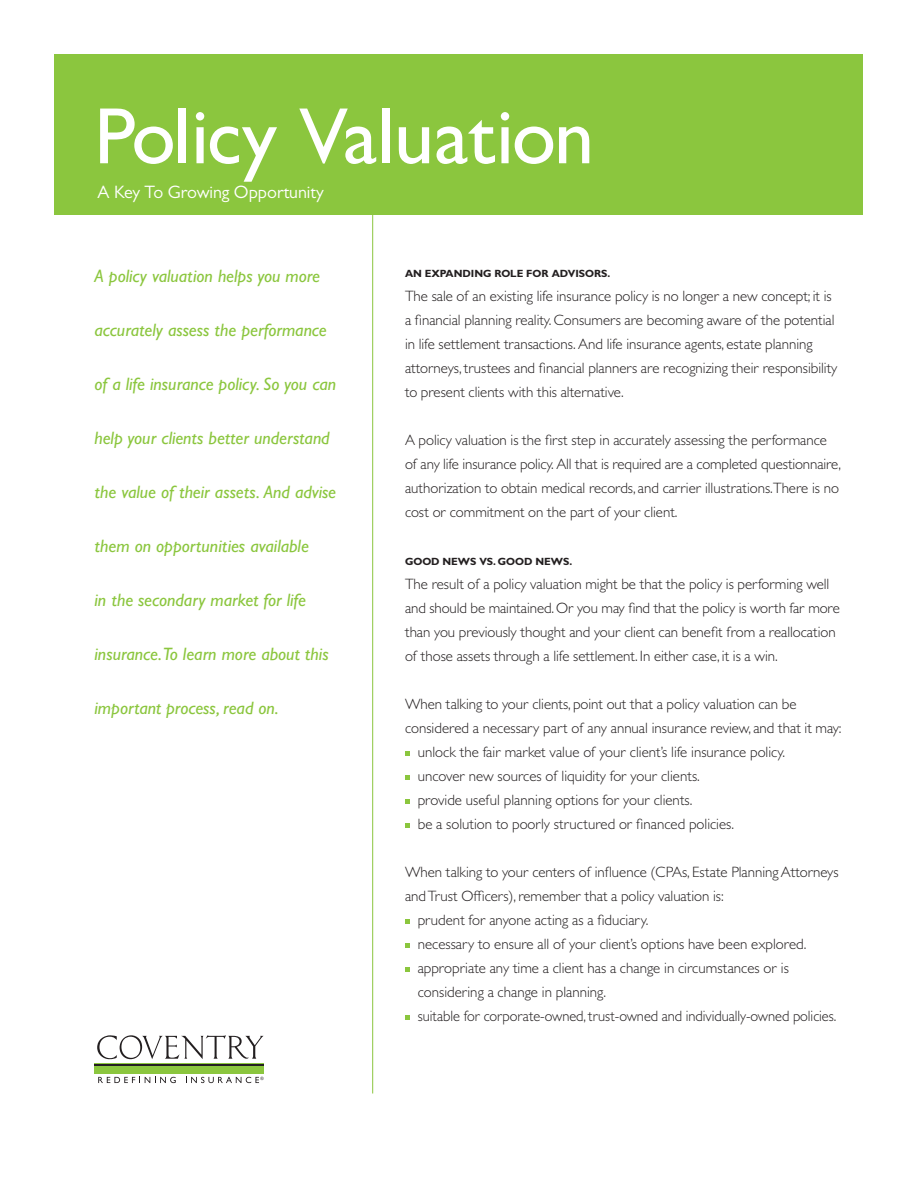
<style>
.page{position:relative;width:918px;height:1188px;background:#fff}
.page>*{position:absolute;margin:0;border:0;box-sizing:border-box;transform-origin:0 0}
.t1{font:500 80.25px "Gill Sans MT Pro";letter-spacing:-.01em;color:#fff}
.t2{font:italic 500 18px "Gill Sans MT Pro";color:#8bc63e}
.t3{font:18px "Gill Sans MT Pro";letter-spacing:-.005em;color:#fff}
.t4{font:300 15px/24px "Gill Sans MT Pro";letter-spacing:-.005em;color:#231f20}
.t5{font:700 10.5px "Gill Sans MT Pro";letter-spacing:-.005em;color:#231f20}
</style>
<div class="page">
<div style="left:55px;top:55px;width:808px;height:160px;background:#8bc63e"></div>
<svg style="left:405px;top:751px;width:5px;height:4px"></svg>
<svg style="left:405px;top:775px;width:5px;height:4px"></svg>
<svg style="left:405px;top:799px;width:5px;height:4px"></svg>
<svg style="left:405px;top:823px;width:5px;height:4px"></svg>
<svg style="left:405px;top:919px;width:5px;height:4px"></svg>
<svg style="left:405px;top:943px;width:5px;height:4px"></svg>
<svg style="left:405px;top:967px;width:5px;height:4px"></svg>
<svg style="left:405px;top:1015px;width:5px;height:4px"></svg>
<hr style="left:372px;top:214px;width:1px;height:880px;background:#8bc63e">
<div style="left:94px;top:1064px;width:170px;height:10px;background:#8bc63e"></div>
<hr style="left:94px;top:1064px;width:170px;height:1px;background:#231f20">
<svg style="left:97px;top:1035px;width:167px;height:24px"></svg>
<svg style="left:98px;top:1077px;width:78px;height:6px"></svg>
<svg style="left:186px;top:1077px;width:78px;height:6px"></svg>
<p class="t1" style="left:94px;top:89px;width:501px">Policy Valuation</p>
<p class="t3" style="left:98px;top:181px;width:228px">A Key To Growing Opportunity</p>
<p class="t2" style="left:94px;top:265px;width:227px">A policy valuation helps you more</p>
<p class="t2" style="left:94px;top:319px;width:234px">accurately assess the performance</p>
<p class="t2" style="left:94px;top:373px;width:243px">of a life insurance policy. So you can</p>
<p class="t2" style="left:94px;top:427px;width:237px">help your clients better understand</p>
<p class="t2" style="left:94px;top:481px;width:243px">the value of their assets. And advise</p>
<p class="t2" style="left:94px;top:535px;width:216px">them on opportunities available</p>
<p class="t2" style="left:94px;top:589px;width:213px">in the secondary market for life</p>
<p class="t2" style="left:94px;top:643px;width:236px">insurance.To learn more about this</p>
<p class="t2" style="left:94px;top:697px;width:186px">important process, read on.</p>
<p class="t5" style="left:405px;top:267px;width:207px">AN EXPANDING ROLE FOR ADVISORS.</p>
<p class="t4" style="left:405px;top:284px;width:434px">The sale of an existing life insurance policy is no longer a new concept; it is a financial planning reality. Consumers are becoming aware of the potential in life settlement transactions. And life insurance agents, estate planning attorneys, trustees and financial planners are recognizing their responsibility to present clients with this alternative.</p>
<p class="t4" style="left:405px;top:428px;width:438px">A policy valuation is the first step in accurately assessing the performance of any life insurance policy. All that is required are a completed questionnaire, authorization to obtain medical records, and carrier illustrations.There is no cost or commitment on the part of your client.</p>
<p class="t5" style="left:405px;top:555px;width:169px">GOOD NEWS VS. GOOD NEWS.</p>
<p class="t4" style="left:405px;top:572px;width:436px">The result of a policy valuation might be that the policy is performing well and should be maintained. Or you may find that the policy is worth far more than you previously thought and your client can benefit from a reallocation of those assets through a life settlement. In either case, it is a win.</p>
<p class="t4" style="left:405px;top:692px;width:438px">When talking to your clients, point out that a policy valuation can be considered a necessary part of any annual insurance review, and that it may:</p>
<p class="t4" style="left:418px;top:740px;width:369px">unlock the fair market value of your client’s life insurance policy.</p>
<p class="t4" style="left:418px;top:764px;width:284px">uncover new sources of liquidity for your clients.</p>
<p class="t4" style="left:418px;top:788px;width:276px">provide useful planning options for your clients.</p>
<p class="t4" style="left:418px;top:812px;width:318px">be a solution to poorly structured or financed policies.</p>
<p class="t4" style="left:405px;top:860px;width:435px">When talking to your centers of influence (CPAs, Estate Planning Attorneys and Trust Officers), remember that a policy valuation is:</p>
<p class="t4" style="left:418px;top:908px;width:232px">prudent for anyone acting as a fiduciary.</p>
<p class="t4" style="left:418px;top:932px;width:390px">necessary to ensure all of your client’s options have been explored.</p>
<p class="t4" style="left:418px;top:956px;width:373px">appropriate any time a client has a change in circumstances or is considering a change in planning.</p>
<p class="t4" style="left:418px;top:1004px;width:420px">suitable for corporate-owned, trust-owned and individually-owned policies.</p>
</div>
